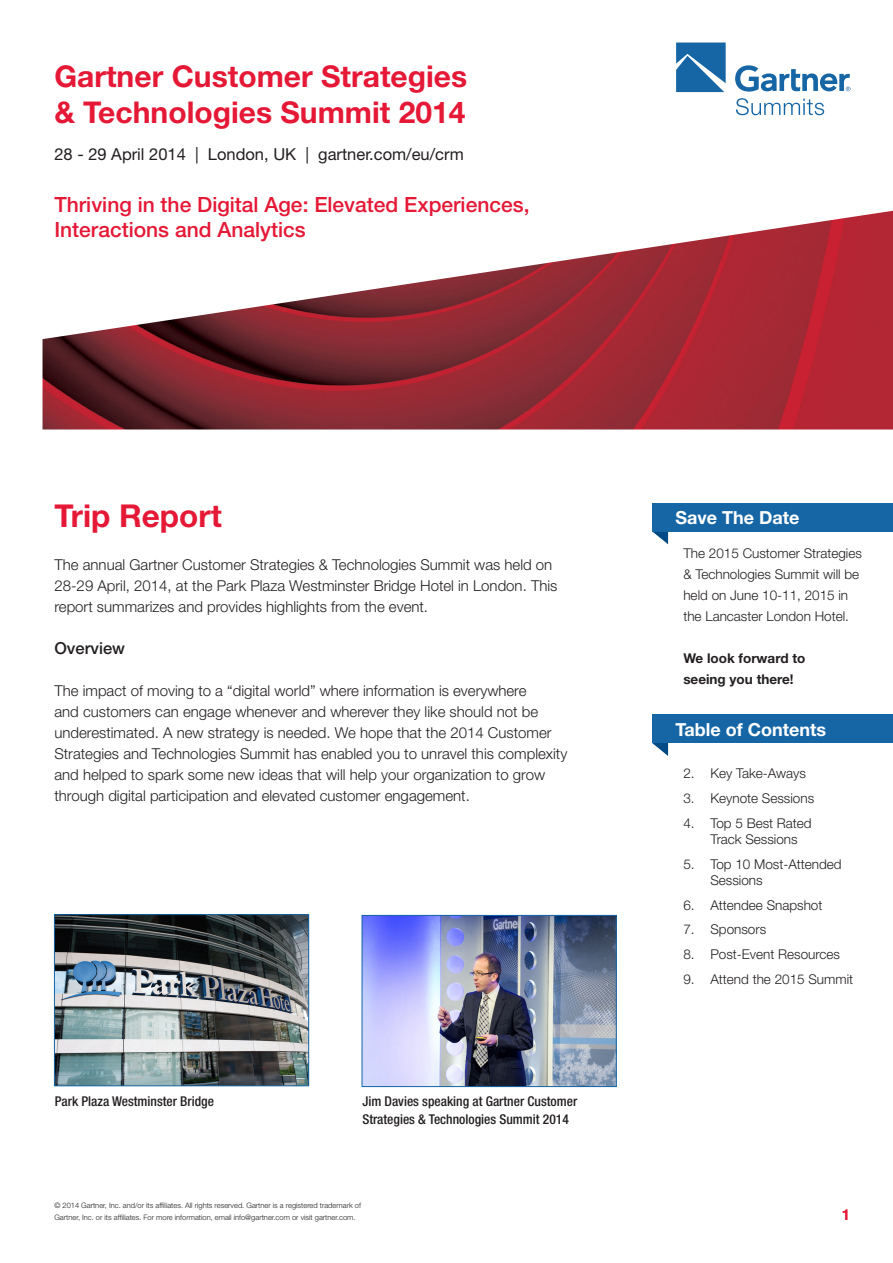
<style>
.page{position:relative;width:893px;height:1263px;background:#fff}
.page>*{position:absolute;margin:0;border:0;box-sizing:border-box;transform-origin:0 0}
.t1{font:700 31.5px "Helvetica Neue LT";color:#e51836}
.t2{font:700 30px/36px "Helvetica Neue LT";color:#e51836}
.t3{font:500 21px/25.2px "Helvetica Neue LT";color:#e51836}
.t4{font:700 18px "Helvetica Neue LT";color:#fff}
.t5{font:16.5px "Helvetica Neue LT";color:#231f20}
.Paragraph_Text{font:500 16.5px "Helvetica Neue LT";color:#231f20}
.Paragraph_Text-2{font:300 15px/21px "Helvetica Neue LT";color:#231f20}
.Page_Numbering{font:500 15px "Helvetica Neue LT";color:#e51836}
.Table_of_Contents{font:300 13.5px/16.2px "Helvetica Neue LT";color:#231f20}
.Paragraph_Header{font:300 13.5px/21px "Helvetica Neue LT";color:#231f20}
.Speaker_Title{font:500 condensed 13.5px/18px "Helvetica Neue LT";color:#231f20}
.Paragraph_Header-2{font:700 13.5px/21px "Helvetica Neue LT";color:#231f20}
.t6{font:300 7.5px/12px "Helvetica Neue LT";color:#231f20}
</style>
<div class="page">
<svg style="left:652px;top:531px;width:16px;height:13px"></svg>
<div style="left:652px;top:503px;width:241px;height:28px;background:#1666a6"></div>
<img style="left:43px;top:211px;width:850px;height:218px">
<svg style="left:676px;top:43px;width:50px;height:49px"></svg>
<svg style="left:735px;top:65px;width:115px;height:27px"></svg>
<svg style="left:736px;top:98px;width:88px;height:17px"></svg>
<svg style="left:652px;top:743px;width:16px;height:13px"></svg>
<div style="left:652px;top:714px;width:241px;height:29px;background:#1666a6"></div>
<img style="left:56px;top:916px;width:251px;height:168px">
<div style="left:54px;top:914px;width:255px;height:172px;border:1px solid #1666a6"></div>
<img style="left:364px;top:917px;width:251px;height:168px">
<div style="left:362px;top:915px;width:255px;height:172px;border:1px solid #1666a6"></div>
<p class="t2" style="left:54px;top:58px;width:414px">Gartner Customer Strategies &amp; Technologies Summit 2014</p>
<p class="t5" style="left:54px;top:144px;width:411px">28 - 29 April 2014 | London, UK | gartner.com/eu/crm</p>
<p class="t3" style="left:54px;top:192px;width:477px">Thriving in the Digital Age: Elevated Experiences,<br>Interactions and Analytics</p>
<p class="t1" style="left:54px;top:497px;width:169px">Trip Report</p>
<p class="Paragraph_Text-2" style="left:54px;top:553px;width:504px">The annual Gartner Customer Strategies &amp; Technologies Summit was held on<br>28-29 April, 2014, at the Park Plaza Westminster Bridge Hotel in London. This report summarizes and provides highlights from the event.</p>
<p class="Paragraph_Text" style="left:54px;top:638px;width:72px">Overview</p>
<p class="Paragraph_Text-2" style="left:54px;top:679px;width:514px">The impact of moving to a “digital world” where information is everywhere<br>and customers can engage whenever and wherever they like should not be underestimated. A new strategy is needed. We hope that the 2014 Customer Strategies and Technologies Summit has enabled you to unravel this complexity and helped to spark some new ideas that will help your organization to grow through digital participation and elevated customer engagement.</p>
<p class="Speaker_Title" style="left:55px;top:1092px;width:161px">Park Plaza Westminster Bridge</p>
<p class="Speaker_Title" style="left:362px;top:1092px;width:216px">Jim Davies speaking at Gartner Customer<br>Strategies &amp; Technologies Summit 2014</p>
<p class="t4" style="left:675px;top:507px;width:126px">Save The Date</p>
<p class="Paragraph_Header" style="left:683px;top:542px;width:180px">The 2015 Customer Strategies &amp; Technologies Summit will be held on June 10-11, 2015 in the Lancaster London Hotel.</p>
<p class="Paragraph_Header-2" style="left:683px;top:647px;width:123px">We look forward to seeing you there!</p>
<p class="t4" style="left:675px;top:718px;width:152px">Table of Contents</p>
<p class="Table_of_Contents" style="left:683px;top:765px;width:124px">2. Key Take-Aways</p>
<p class="Table_of_Contents" style="left:683px;top:790px;width:132px">3. Keynote Sessions</p>
<p class="Table_of_Contents" style="left:710px;top:814px;width:103px;text-indent:-27px">4. Top 5 Best Rated<br>Track Sessions</p>
<p class="Table_of_Contents" style="left:710px;top:855px;width:133px;text-indent:-27px">5. Top 10 Most-Attended<br>Sessions</p>
<p class="Table_of_Contents" style="left:683px;top:896px;width:141px">6. Attendee Snapshot</p>
<p class="Table_of_Contents" style="left:683px;top:921px;width:84px">7. Sponsors</p>
<p class="Table_of_Contents" style="left:683px;top:946px;width:158px">8. Post-Event Resources</p>
<p class="Table_of_Contents" style="left:683px;top:970px;width:171px">9. Attend the 2015 Summit</p>
<p class="t6" style="left:54px;top:1199px;width:308px">© 2014 Gartner, Inc. and/or its affiliates. All rights reserved. Gartner is a registered trademark of<br>Gartner, Inc. or its affiliates. For more information, email info@gartner.com or visit gartner.com.</p>
<p class="Page_Numbering" style="left:842px;top:1206px;width:10px">1</p>
</div>
